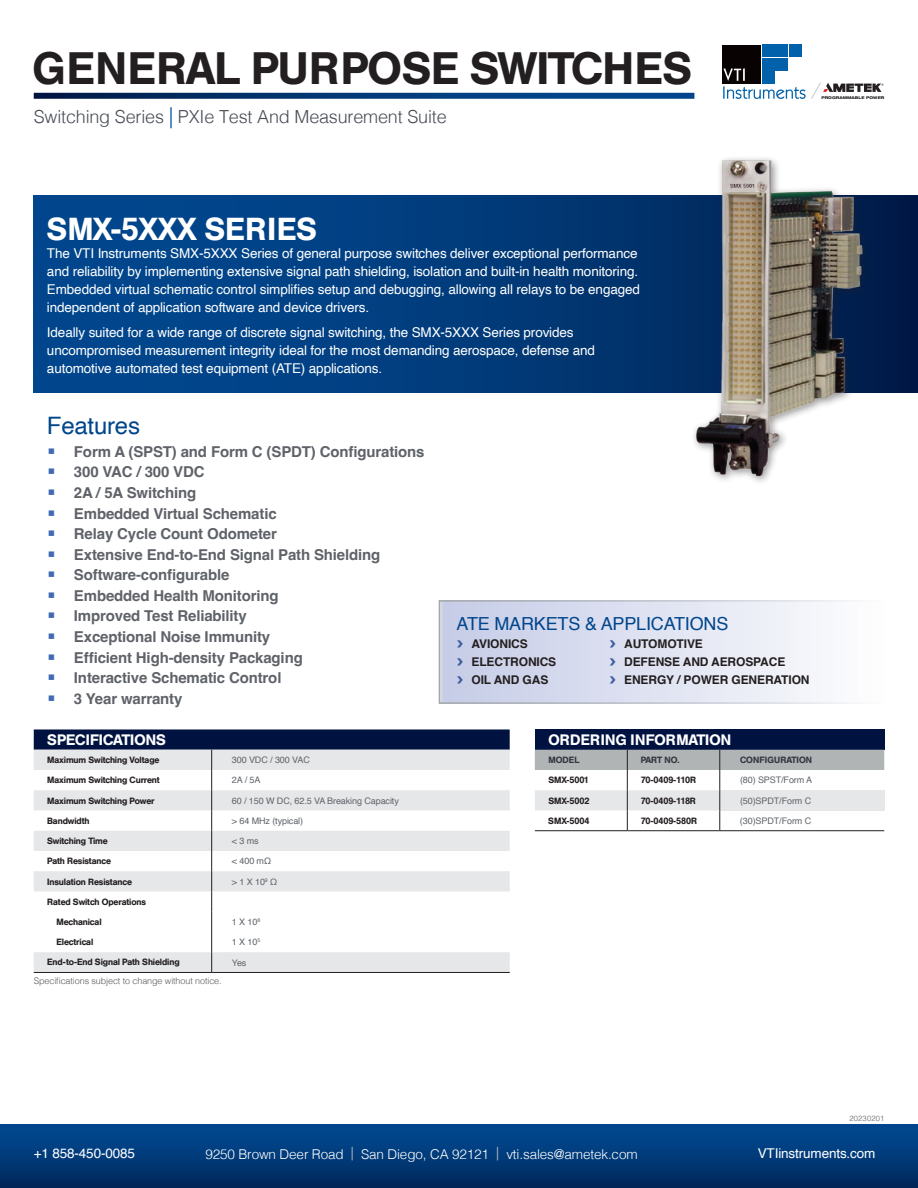
<style>
.page{position:relative;width:918px;height:1188px;background:#fff}
.page>*{position:absolute;margin:0;border:0;box-sizing:border-box;transform-origin:0 0}
.t1{font:500 45px "Helvetica BQ";letter-spacing:.01em;color:#231f20}
.t2{font:500 31.5px "Helvetica BQ";letter-spacing:.01em;color:#fff}
.t3{font:24px "Helvetica";letter-spacing:-.01em;color:#01468c}
.t4{font:300 18px "Helvetica";letter-spacing:-.01em;color:#464b54}
.t5{font:18px "Helvetica";letter-spacing:-.01em;color:#01468c}
.t6{font:700 15px "Helvetica";letter-spacing:-.01em;color:#5f6369}
.t7{font:500 15px "Helvetica BQ";letter-spacing:.01em;color:#fff}
.t8{font:13.5px/18px "Helvetica";letter-spacing:-.01em;color:#fff}
.t9{font:300 13.5px "Helvetica";letter-spacing:-.01em;color:#fff}
.t10{font:700 12px/18px "Helvetica";letter-spacing:-.01em;color:#231f20}
.t11{font:500 9px "Helvetica BQ";letter-spacing:-.01em;color:#231f20}
.t12{font:9px "Helvetica";letter-spacing:-.01em;color:#5f6369}
.t13{font:300 9px "Helvetica";letter-spacing:-.01em;color:#57585a}
.t14{font:500 9px "Helvetica BQ";letter-spacing:.01em;color:#323640}
.t15{font:300 7.5px "Helvetica";letter-spacing:.035em;color:#57585a}
.t16{font:800 expanded 3.75px "Helvetica Neue LT Pro";letter-spacing:.015em;color:#231f20}
.s1{font-size:21px;color:#0154a6}
.s2{font-family:"Acumin Variable Concept";font-weight:400;font-size:22.5px;color:#406ab4}
.s3{font-family:"Acumin Variable Concept";font-weight:400;font-size:18px;color:#395d9c}
.s4{color:#c8c9c9}
</style>
<div class="page">
<div style="left:722px;top:45px;width:39px;height:39px;background:#080302"></div>
<div style="left:762px;top:45px;width:12px;height:12px;background:#0161aa"></div>
<div style="left:762px;top:58px;width:12px;height:12px;background:#0161aa"></div>
<div style="left:776px;top:45px;width:12px;height:12px;background:#0161aa"></div>
<div style="left:776px;top:58px;width:12px;height:12px;background:#0161aa"></div>
<div style="left:789px;top:45px;width:12px;height:12px;background:#0161aa"></div>
<svg style="left:723px;top:68px;width:161px;height:31px"></svg>
<svg style="left:34px;top:93px;width:660px;height:6px;background:#0a3d77"></svg>
<div style="left:0;top:1124px;width:918px;height:64px;background:linear-gradient(to bottom,#014b94,#01295c)"></div>
<svg style="left:33px;top:195px;width:885px;height:197px;background:#003b7b"></svg>
<div style="left:691px;top:155px;width:181px;height:331px;background:#231f20;opacity:.5"></div>
<img style="left:695px;top:155px;width:168px;height:323px">
<div style="left:535px;top:729px;width:349px;height:21px;background:#001340"></div>
<svg style="left:535px;top:750px;width:349px;height:80px"></svg>
<hr style="left:535px;top:830px;width:92px;height:1px;background:#231f20">
<hr style="left:627px;top:830px;width:93px;height:1px;background:#231f20">
<hr style="left:720px;top:830px;width:164px;height:1px;background:#231f20">
<svg style="left:34px;top:729px;width:476px;height:243px"></svg>
<hr style="left:34px;top:972px;width:178px;height:1px;background:#231f20">
<hr style="left:212px;top:972px;width:298px;height:1px;background:#231f20">
<div style="left:439px;top:601px;width:445px;height:102px;background:linear-gradient(to right,#c5cbe6,#fdfdfe)"></div>
<div style="left:439px;top:600px;width:445px;height:104px;border:2px solid #a3a7a9"></div>
<h1 class="t1" style="left:33px;top:42px;width:661px">GENERAL PURPOSE SWITCHES</h1>
<h3 class="t4" style="left:34px;top:101px;width:414px">Switching Series <span class="s1">|</span> PXIe Test And Measurement Suite</h3>
<p class="t16" style="left:821px;top:95px;width:64px">PROGRAMMABLE POWER</p>
<h2 class="t2" style="left:47px;top:210px;width:271px">SMX-5XXX SERIES</h2>
<p class="t8" style="left:47px;top:244px;width:595px">The VTI Instruments SMX-5XXX Series of general purpose switches deliver exceptional performance and reliability by implementing extensive signal path shielding, isolation and built-in health monitoring.<br>Embedded virtual schematic control simplifies setup and debugging, allowing all relays to be engaged independent of application software and device drivers.</p>
<p class="t8" style="left:47px;top:323px;width:550px">Ideally suited for a wide range of discrete signal switching, the SMX-5XXX Series provides uncompromised measurement integrity ideal for the most demanding aerospace, defense and automotive automated test equipment (ATE) applications.</p>
<h3 class="t3" style="left:47px;top:407px;width:95px">Features</h3>
<p class="t6" style="left:47px;top:442px;width:379px"><span class="s2">•</span> Form A (SPST) and Form C (SPDT) Configurations</p>
<p class="t6" style="left:47px;top:463px;width:159px"><span class="s2">•</span> 300 VAC / 300 VDC</p>
<p class="t6" style="left:47px;top:484px;width:151px"><span class="s2">•</span> 2A / 5A Switching</p>
<p class="t6" style="left:47px;top:504px;width:231px"><span class="s2">•</span> Embedded Virtual Schematic</p>
<p class="t6" style="left:47px;top:525px;width:231px"><span class="s2">•</span> Relay Cycle Count Odometer</p>
<p class="t6" style="left:47px;top:545px;width:335px"><span class="s2">•</span> Extensive End-to-End Signal Path Shielding</p>
<p class="t6" style="left:47px;top:566px;width:184px"><span class="s2">•</span> Software-configurable</p>
<p class="t6" style="left:47px;top:586px;width:233px"><span class="s2">•</span> Embedded Health Monitoring</p>
<p class="t6" style="left:47px;top:607px;width:201px"><span class="s2">•</span> Improved Test Reliability</p>
<p class="t6" style="left:47px;top:628px;width:225px"><span class="s2">•</span> Exceptional Noise Immunity</p>
<p class="t6" style="left:47px;top:648px;width:257px"><span class="s2">•</span> Efficient High-density Packaging</p>
<p class="t6" style="left:47px;top:669px;width:236px"><span class="s2">•</span> Interactive Schematic Control</p>
<p class="t6" style="left:47px;top:689px;width:137px"><span class="s2">•</span> 3 Year warranty</p>
<p class="t7" style="left:47px;top:731px;width:120px">SPECIFICATIONS</p>
<p class="t11" style="left:47px;top:755px;width:114px">Maximum Switching Voltage</p>
<p class="t12" style="left:232px;top:753px;width:79px">300 VDC / 300 VAC</p>
<p class="t11" style="left:47px;top:775px;width:114px">Maximum Switching Current</p>
<p class="t12" style="left:232px;top:773px;width:30px">2A / 5A</p>
<p class="t11" style="left:47px;top:795px;width:109px">Maximum Switching Power</p>
<p class="t12" style="left:232px;top:794px;width:168px">60 / 150 W DC, 62.5 VA Breaking Capacity</p>
<p class="t11" style="left:47px;top:815px;width:44px">Bandwidth</p>
<p class="t12" style="left:232px;top:814px;width:73px">&gt; 64 MHz (typical)</p>
<p class="t11" style="left:47px;top:836px;width:62px">Switching Time</p>
<p class="t12" style="left:232px;top:834px;width:28px">&lt; 3 ms</p>
<p class="t11" style="left:47px;top:856px;width:65px">Path Resistance</p>
<p class="t12" style="left:232px;top:854px;width:41px">&lt; 400 mΩ</p>
<p class="t11" style="left:47px;top:876px;width:86px">Insulation Resistance</p>
<p class="t12" style="left:232px;top:875px;width:47px">&gt; 1 X 10<sup>9</sup> Ω</p>
<p class="t11" style="left:47px;top:896px;width:100px">Rated Switch Operations</p>
<p class="t11" style="left:57px;top:917px;width:46px">Mechanical</p>
<p class="t12" style="left:232px;top:915px;width:30px">1 X 10<sup>8</sup></p>
<p class="t11" style="left:57px;top:937px;width:38px">Electrical</p>
<p class="t12" style="left:232px;top:935px;width:30px">1 X 10<sup>5</sup></p>
<p class="t11" style="left:47px;top:957px;width:134px">End-to-End Signal Path Shielding</p>
<p class="t12" style="left:232px;top:956px;width:16px">Yes</p>
<p class="t13" style="left:34px;top:973px;width:189px">Specifications subject to change without notice.</p>
<h3 class="t5" style="left:457px;top:610px;width:273px">ATE MARKETS &amp; APPLICATIONS</h3>
<p class="t10" style="left:457px;top:636px;width:101px"><span class="s3">›</span> AVIONICS<br><span class="s3">›</span> ELECTRONICS <span class="s3">›</span> OIL AND GAS</p>
<p class="t10" style="left:609px;top:636px;width:202px"><span class="s3">›</span> AUTOMOTIVE<br><span class="s3">›</span> DEFENSE AND AEROSPACE<br><span class="s3">›</span> ENERGY / POWER GENERATION</p>
<p class="t7" style="left:548px;top:731px;width:184px">ORDERING INFORMATION</p>
<p class="t14" style="left:548px;top:755px;width:33px">MODEL</p>
<p class="t14" style="left:641px;top:755px;width:40px">PART NO.</p>
<p class="t14" style="left:740px;top:755px;width:74px">CONFIGURATION</p>
<p class="t11" style="left:548px;top:775px;width:42px">SMX-5001</p>
<p class="t11" style="left:641px;top:775px;width:57px">70-0409-110R</p>
<p class="t12" style="left:740px;top:773px;width:74px">(80) SPST/Form A</p>
<p class="t11" style="left:548px;top:795px;width:43px">SMX-5002</p>
<p class="t11" style="left:641px;top:795px;width:57px">70-0409-118R</p>
<p class="t12" style="left:740px;top:794px;width:73px">(50)SPDT/Form C</p>
<p class="t11" style="left:548px;top:815px;width:43px">SMX-5004</p>
<p class="t11" style="left:641px;top:815px;width:58px">70-0409-580R</p>
<p class="t12" style="left:740px;top:814px;width:73px">(30)SPDT/Form C</p>
<p class="t15" style="left:849px;top:1112px;width:36px">20230201</p>
<p class="t8" style="left:34px;top:1145px;width:103px">+1 858-450-0085</p>
<p class="t9" style="left:205px;top:1142px;width:434px">9250 Brown Deer Road <span class="s4">|</span> San Diego, CA 92121 <span class="s4">|</span> vti.sales@ametek.com</p>
<p class="t8" style="left:758px;top:1145px;width:119px">VTIinstruments.com</p>
</div>
